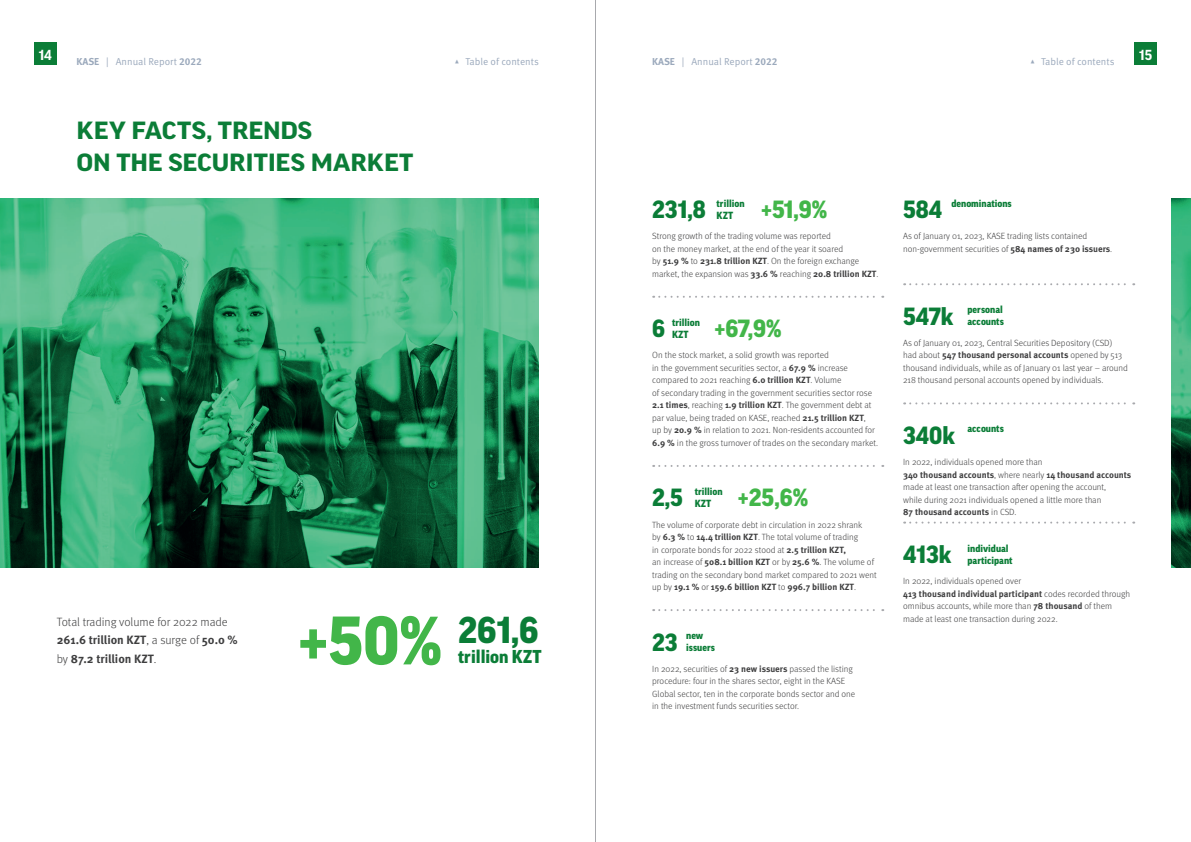
<style>
.page{position:relative;width:1191px;height:842px;background:#fff}
.page>*{position:absolute;margin:0;border:0;box-sizing:border-box;transform-origin:0 0}
.t1{font:900 66px "Good Pro";color:#42b649}
.t2{font:900 36px "Good Pro";color:#0b7d37}
.t3{font:700 expanded 24px/32px "Good Pro";color:#0b7d37}
.t4{font:900 24px "Good Pro";color:#0b7d37}
.t5{font:900 24px "Good Pro";color:#42b649}
.t6{font:900 18px "Good Pro";color:#0b7d37}
.t7{font:700 14px "Good Pro";color:#fff}
.t8{font:300 12px/18.7px "Meta Pro";letter-spacing:-.005em;color:#3e3e3f}
.t9{font:900 10px/12px "Good Pro";color:#0b7d37}
.t10{font:10px "Meta Pro Norm";color:#9ba9bc}
.t11{font:300 9px/12.5px "Meta Pro";color:#3e3e3f}
.s1{font-family:"Meta Pro";font-weight:700}
.s2{font-weight:700}
</style>
<div class="page">
<div style="left:34px;top:43px;width:23px;height:22px;background:#0b7d37"></div>
<div style="left:1134px;top:43px;width:23px;height:22px;background:#0b7d37"></div>
<hr style="left:595px;top:0;width:1px;height:842px;background:#a8a9ad">
<img style="left:0;top:198px;width:539px;height:369px">
<img style="left:1171px;top:198px;width:20px;height:369px">
<svg style="left:904px;top:283px;width:230px;height:2px"></svg>
<svg style="left:904px;top:402px;width:230px;height:2px"></svg>
<svg style="left:904px;top:522px;width:230px;height:2px"></svg>
<svg style="left:653px;top:296px;width:230px;height:2px"></svg>
<svg style="left:653px;top:465px;width:230px;height:2px"></svg>
<svg style="left:653px;top:609px;width:230px;height:2px"></svg>
<h3 class="t7" style="left:39px;top:47px;width:15px">14</h3>
<h3 class="t7" style="left:1139px;top:47px;width:14px">15</h3>
<p class="t10" style="left:77px;top:54px;width:127px"><span class="s1">KASE</span> | Annual Report <span class="s1">2022</span></p>
<p class="t10" style="left:454px;top:54px;width:86px">▴ Table of contents</p>
<p class="t10" style="left:652px;top:54px;width:127px"><span class="s1">KASE</span> | Annual Report <span class="s1">2022</span></p>
<p class="t10" style="left:1029px;top:54px;width:86px">▴ Table of contents</p>
<h3 class="t3" style="left:77px;top:114px;width:338px">KEY FACTS, TRENDS<br>ON THE SECURITIES MARKET</h3>
<h3 class="t8" style="left:57px;top:611px;width:183px">Total trading volume for 2022 made<br><span class="s2">261.6 trillion KZT</span>, a surge of <span class="s2">50.0 % </span>by <span class="s2">87.2 trillion KZT</span>.</h3>
<h1 class="t1" style="left:298px;top:604px;width:145px">+50%</h1>
<h2 class="t2" style="left:458px;top:610px;width:82px">261,6</h2>
<h3 class="t6" style="left:458px;top:647px;width:85px">trillion KZT</h3>
<h3 class="t4" style="left:652px;top:196px;width:55px">231,8</h3>
<p class="t9" style="left:716px;top:197px;width:29px">trillion<br>KZT</p>
<h3 class="t5" style="left:761px;top:196px;width:68px">+51,9%</h3>
<p class="t11" style="left:652px;top:229px;width:228px">Strong growth of the trading volume was reported<br>on the money market, at the end of the year it soared<br>by <span class="s2">51.9 %</span> to <span class="s2">231.8 trillion KZT</span>. On the foreign exchange market, the expansion was <span class="s2">33.6 %</span> reaching <span class="s2">20.8 trillion KZT</span>.</p>
<p class="t9" style="left:672px;top:316px;width:29px">trillion<br>KZT</p>
<h3 class="t4" style="left:652px;top:315px;width:14px">6</h3>
<h3 class="t5" style="left:714px;top:315px;width:68px">+67,9%</h3>
<p class="t11" style="left:652px;top:349px;width:227px">On the stock market, a solid growth was reported<br>in the government securities sector, a <span class="s2">67.9 %</span> increase compared to 2021 reaching <span class="s2">6.0 trillion KZT</span>. Volume<br>of secondary trading in the government securities sector rose <span class="s2">2.1 times</span>, reaching <span class="s2">1.9 trillion KZT</span>. The government debt at par value, being traded on KASE, reached <span class="s2">21.5 trillion KZT</span>,<br>up by <span class="s2">20.9 %</span> in relation to 2021. Non-residents accounted for <span class="s2">6.9 %</span> in the gross turnover of trades on the secondary market.</p>
<h3 class="t4" style="left:652px;top:484px;width:32px">2,5</h3>
<p class="t9" style="left:694px;top:485px;width:29px">trillion<br>KZT</p>
<h3 class="t5" style="left:738px;top:484px;width:72px">+25,6%</h3>
<p class="t11" style="left:652px;top:518px;width:226px">The volume of corporate debt in circulation in 2022 shrank<br>by <span class="s2">6.3 %</span> to <span class="s2">14.4 trillion KZT</span>. The total volume of trading<br>in corporate bonds for 2022 stood at <span class="s2">2.5 trillion KZT,<br></span>an increase of <span class="s2">508.1 billion KZT</span> or by <span class="s2">25.6 %</span>. The volume of trading on the secondary bond market compared to 2021 went up by <span class="s2">19.1 %</span> or <span class="s2">159.6 billion KZT</span> to <span class="s2">996.7 billion KZT</span>.</p>
<h3 class="t4" style="left:652px;top:628px;width:27px">23</h3>
<p class="t9" style="left:686px;top:629px;width:30px">new issuers</p>
<p class="t11" style="left:652px;top:662px;width:204px">In 2022, securities of <span class="s2">23 new issuers</span> passed the listing procedure: four in the shares sector, eight in the KASE Global sector, ten in the corporate bonds sector and one in the investment funds securities sector.</p>
<h3 class="t4" style="left:903px;top:196px;width:40px">584</h3>
<p class="t9" style="left:951px;top:197px;width:62px">denominations</p>
<p class="t11" style="left:903px;top:229px;width:211px">As of January 01, 2023, KASE trading lists contained non-government securities of <span class="s2">584 names of 230 issuers</span>.</p>
<h3 class="t4" style="left:903px;top:303px;width:52px">547k</h3>
<p class="t9" style="left:967px;top:304px;width:38px">personal accounts</p>
<p class="t11" style="left:903px;top:336px;width:226px">As of January 01, 2023, Central Securities Depository (CSD) had about <span class="s2">547 thousand personal accounts</span> opened by 513 thousand individuals, while as of January 01 last year – around 218 thousand personal accounts opened by individuals.</p>
<h3 class="t4" style="left:903px;top:422px;width:53px">340k</h3>
<p class="t9" style="left:967px;top:423px;width:38px">accounts</p>
<p class="t11" style="left:903px;top:455px;width:230px">In 2022, individuals opened more than<br><span class="s2">340 thousand accounts</span>, where nearly <span class="s2">14 thousand accounts </span>made at least one transaction after opening the account,<br>while during 2021 individuals opened a little more than<br><span class="s2">87 thousand accounts</span> in CSD.</p>
<h3 class="t4" style="left:903px;top:541px;width:50px">413k</h3>
<p class="t9" style="left:967px;top:542px;width:47px">individual participant</p>
<p class="t11" style="left:903px;top:574px;width:229px">In 2022, individuals opened over<br><span class="s2">413 thousand individual participant</span> codes recorded through omnibus accounts, while more than <span class="s2">78 thousand</span> of them made at least one transaction during 2022.</p>
</div>
